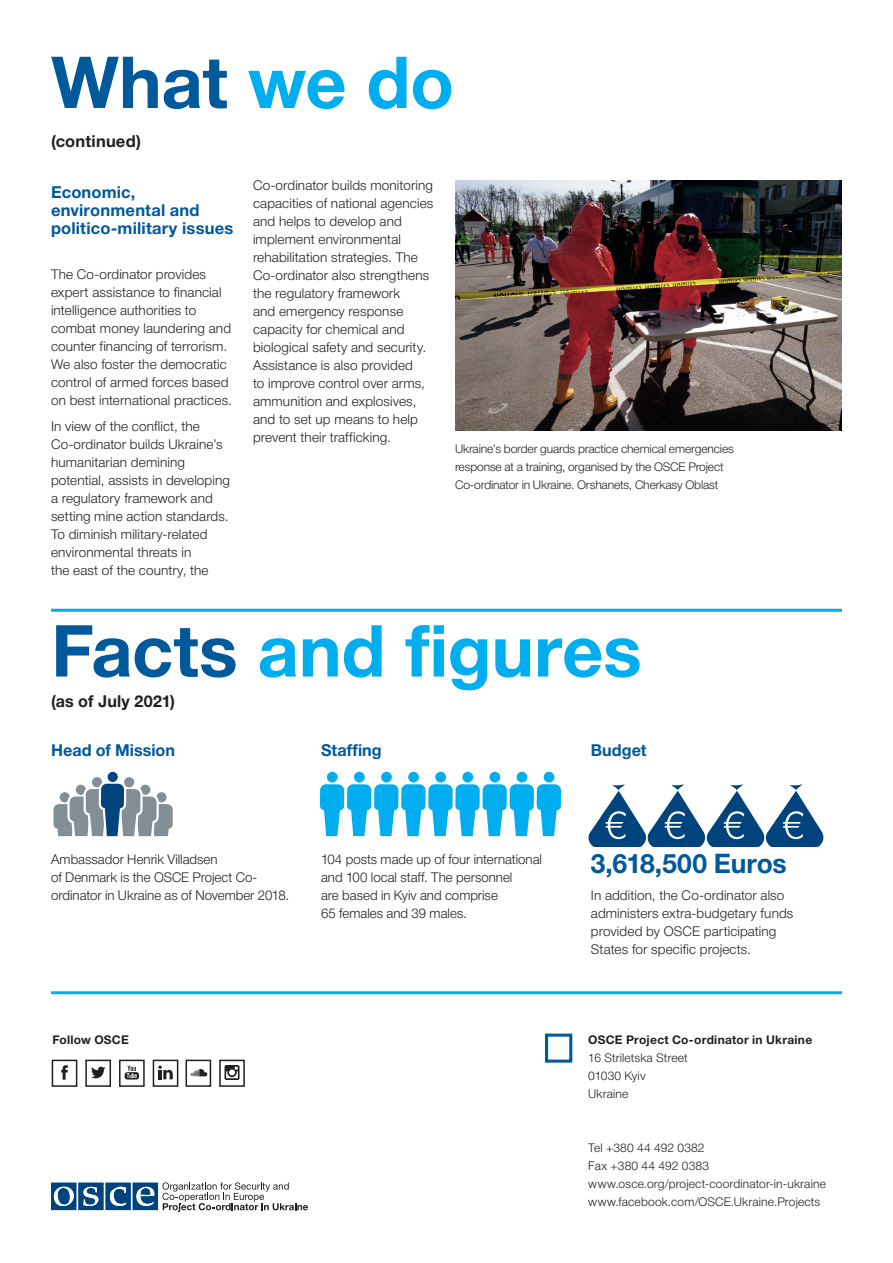
<style>
.page{position:relative;width:893px;height:1263px;background:#fff}
.page>*{position:absolute;margin:0;border:0;box-sizing:border-box;transform-origin:0 0}
.t1{font:700 72px "Helvetica Neue Cyr";color:#00aeef}
.t2{font:700 72px "Helvetica Neue Cyr";letter-spacing:-.005em;color:#00599b}
.t3{font:700 27px "Helvetica Neue Cyr";letter-spacing:-.005em;color:#00599b}
.t4{font:700 16.5px/18px "Helvetica Neue Cyr";letter-spacing:.01em;color:#00599b}
.t5{font:700 16.5px "Helvetica Neue Cyr";letter-spacing:.01em;color:#231f20}
.Osn{font:300 13.5px/18px "Helvetica Neue Cyr";letter-spacing:.01em;color:#231f20}
.ris_podpis{font:300 12px/18px "Helvetica Neue Cyr";letter-spacing:-.005em;color:#231f20}
.ris_podpis-2{font:300 12px "Helvetica Neue Cyr";letter-spacing:.015em;color:#231f20}
.t6{font:700 12px "Helvetica Neue Cyr";letter-spacing:.02em;color:#231f20}
.s1{color:#00aeef}
.s2{color:#00599b}
</style>
<div class="page">
<svg style="left:545px;top:1033px;width:28px;height:30px"></svg>
<svg style="left:53px;top:771px;width:120px;height:65px"></svg>
<div style="left:108px;top:772px;width:10px;height:10px;background:#01437c;border-radius:50%"></div>
<svg style="left:588px;top:784px;width:235px;height:63px"></svg>
<svg style="left:320px;top:784px;width:241px;height:52px"></svg>
<div style="left:327px;top:772px;width:11px;height:10px;background:#00aeef;border-radius:50%"></div>
<div style="left:354px;top:772px;width:11px;height:10px;background:#00aeef;border-radius:50%"></div>
<div style="left:381px;top:772px;width:11px;height:10px;background:#00aeef;border-radius:50%"></div>
<div style="left:408px;top:772px;width:11px;height:10px;background:#00aeef;border-radius:50%"></div>
<div style="left:435px;top:772px;width:11px;height:10px;background:#00aeef;border-radius:50%"></div>
<div style="left:462px;top:772px;width:11px;height:10px;background:#00aeef;border-radius:50%"></div>
<div style="left:489px;top:772px;width:11px;height:10px;background:#00aeef;border-radius:50%"></div>
<div style="left:517px;top:772px;width:10px;height:10px;background:#00aeef;border-radius:50%"></div>
<div style="left:544px;top:772px;width:10px;height:10px;background:#00aeef;border-radius:50%"></div>
<svg style="left:51px;top:1059px;width:27px;height:28px"></svg>
<svg style="left:85px;top:1059px;width:26px;height:28px"></svg>
<svg style="left:152px;top:1059px;width:27px;height:28px"></svg>
<svg style="left:119px;top:1059px;width:26px;height:28px"></svg>
<svg style="left:185px;top:1059px;width:27px;height:28px"></svg>
<svg style="left:219px;top:1059px;width:26px;height:28px"></svg>
<svg style="left:51px;top:1182px;width:257px;height:30px"></svg>
<img style="left:455px;top:180px;width:387px;height:251px">
<hr style="left:51px;top:609px;width:791px;height:3px;background:#00aeef">
<hr style="left:51px;top:991px;width:791px;height:3px;background:#00aeef">
<p class="t2" style="left:51px;top:43px;width:405px">What <span class="s1">we do</span></p>
<p class="t5" style="left:51px;top:132px;width:91px">(continued)</p>
<p class="t4" style="left:51px;top:183px;width:184px">Economic, environmental and politico-military issues</p>
<p class="Osn" style="left:51px;top:265px;width:182px">The Co-ordinator provides expert assistance to financial intelligence authorities to combat money laundering and counter financing of terrorism.<br>We also foster the democratic control of armed forces based on best international practices.</p>
<p class="Osn" style="left:51px;top:417px;width:180px">In view of the conflict, the<br>Co-ordinator builds Ukraine’s humanitarian demining potential, assists in developing a regulatory framework and setting mine action standards.<br>To diminish military-related environmental threats in<br>the east of the country, the</p>
<p class="Osn" style="left:253px;top:176px;width:182px">Co-ordinator builds monitoring capacities of national agencies and helps to develop and implement environmental rehabilitation strategies. The<br>Co-ordinator also strengthens the regulatory framework<br>and emergency response capacity for chemical and biological safety and security.<br>Assistance is also provided<br>to improve control over arms, ammunition and explosives, and to set up means to help prevent their trafficking.</p>
<p class="ris_podpis" style="left:455px;top:439px;width:280px">Ukraine’s border guards practice chemical emergencies response at a training, organised by the OSCE Project<br>Co-ordinator in Ukraine. Orshanets, Cherkasy Oblast</p>
<p class="t1" style="left:51px;top:611px;width:592px"><span class="s2">Facts</span> and figures</p>
<p class="t5" style="left:51px;top:692px;width:125px">(as of July 2021)</p>
<p class="t4" style="left:51px;top:741px;width:125px">Head of Mission</p>
<p class="t4" style="left:321px;top:741px;width:62px">Staffing</p>
<p class="t4" style="left:591px;top:741px;width:57px">Budget</p>
<p class="Osn" style="left:51px;top:850px;width:168px">Ambassador Henrik Villadsen</p>
<p class="Osn" style="left:51px;top:868px;width:240px">of Denmark is the OSCE Project Co&shy;ordinator in Ukraine as of November 2018.</p>
<p class="Osn" style="left:321px;top:850px;width:222px">104 posts made up of four international and 100 local staff. The personnel<br>are based in Kyiv and comprise<br>65 females and 39 males.</p>
<p class="t3" style="left:591px;top:849px;width:197px">3,618,500 Euros</p>
<p class="Osn" style="left:591px;top:886px;width:204px">In addition, the Co-ordinator also administers extra-budgetary funds provided by OSCE participating States for specific projects.</p>
<p class="t6" style="left:52px;top:1033px;width:78px">Follow OSCE</p>
<p class="t6" style="left:588px;top:1033px;width:225px">OSCE Project Co-ordinator in Ukraine</p>
<p class="ris_podpis" style="left:588px;top:1049px;width:101px">16 Striletska Street</p>
<p class="ris_podpis-2" style="left:588px;top:1069px;width:59px">01030 Kyiv</p>
<p class="ris_podpis-2" style="left:588px;top:1087px;width:42px">Ukraine</p>
<p class="ris_podpis-2" style="left:588px;top:1141px;width:118px">Tel +380 44 492 0382</p>
<p class="ris_podpis-2" style="left:588px;top:1159px;width:122px">Fax +380 44 492 0383</p>
<p class="ris_podpis-2" style="left:588px;top:1177px;width:239px">www.osce.org/project-coordinator-in-ukraine</p>
<p class="ris_podpis-2" style="left:588px;top:1195px;width:234px">www.facebook.com/OSCE.Ukraine.Projects</p>
</div>
